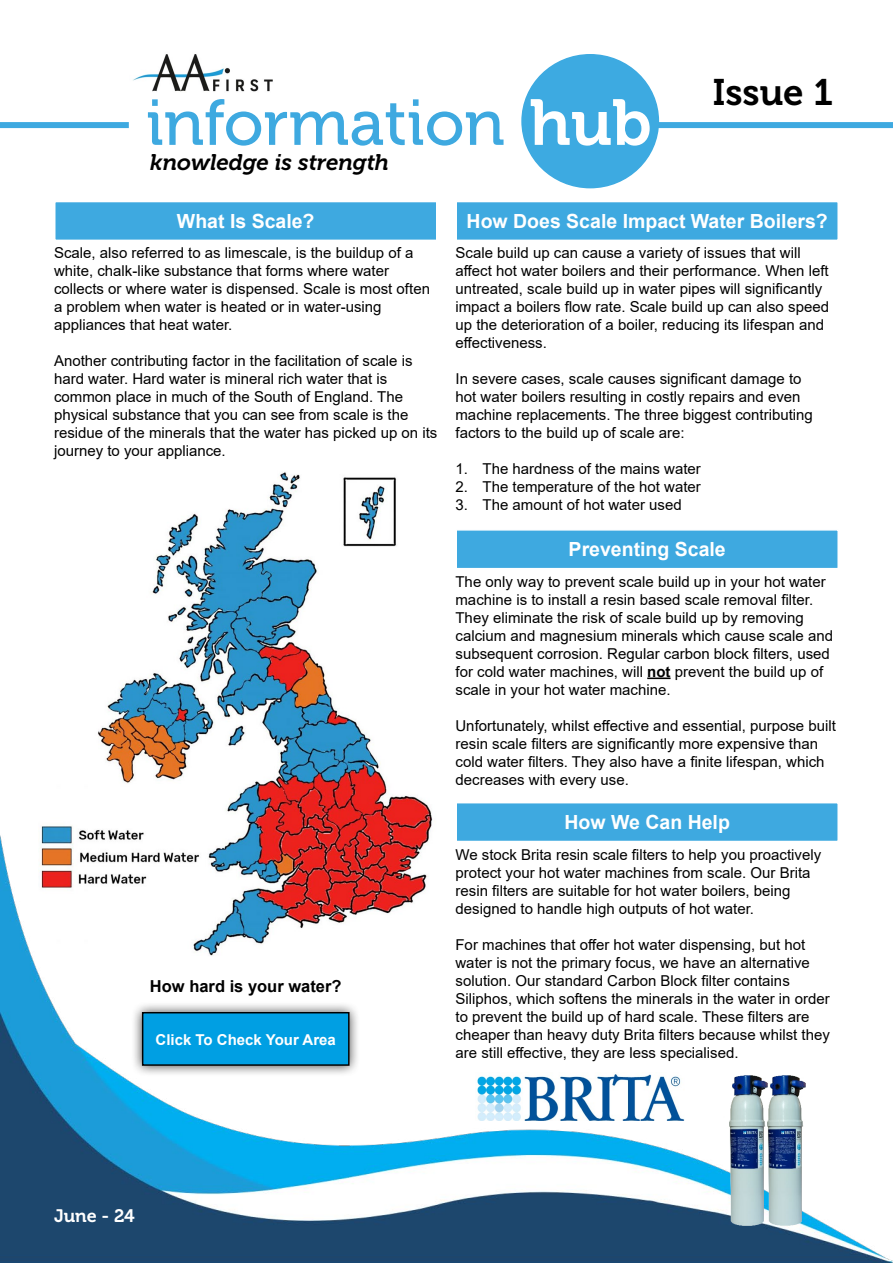
<style>
.page{position:relative;width:893px;height:1263px;background:#fff}
.page>*{position:absolute;margin:0;border:0;box-sizing:border-box;transform-origin:0 0}
.t1{font:64.5px "Museo 500";color:#3ea9e0}
.t2{font:36.75px "Museo 700";color:#000}
.t3{font:italic 22.5px "Museo 700";color:#000}
.t4{font:700 19.5px "Arial";color:#fff}
.t5{font:18px "Museo 700";color:#fff}
.t6{font:700 16.5px "Arial";color:#000}
.t7{font:15px/18px "Arial";color:#000}
.t8{font:700 15px "Arial";color:#fff}
.s1{font-family:"Museo 700";color:#fff}
.s2{font-weight:700}
</style>
<div class="page">
<img style="left:0;top:54px;width:893px;height:1209px">
<div style="left:0;top:122px;width:893px;height:6px;background:#3ea9e0"></div>
<img style="left:129px;top:54px;width:145px;height:43px">
<div style="left:129px;top:113px;width:393px;height:63px;background:#fff"></div>
<div style="left:522px;top:55px;width:136px;height:133px;background:#3daae1;border-radius:50%"></div>
<img style="left:721px;top:1073px;width:38px;height:154px">
<img style="left:759px;top:1073px;width:54px;height:154px">
<img style="left:475px;top:1073px;width:210px;height:48px">
<div style="left:131px;top:1001px;width:230px;height:76px;background:#000;opacity:.75"></div>
<svg style="left:141px;top:1011px;width:209px;height:55px;background:#0494d2"></svg>
<div style="left:455px;top:201px;width:384px;height:40px;background:#3ea9e0;border:2px solid #fff"></div>
<div style="left:455px;top:529px;width:384px;height:40px;background:#3ea9e0;border:2px solid #fff"></div>
<hr style="left:647px;top:677px;width:24px;height:2px;background:#000">
<div style="left:455px;top:802px;width:384px;height:40px;background:#3ea9e0;border:2px solid #fff"></div>
<div style="left:54px;top:201px;width:383px;height:40px;background:#3ea9e0;border:2px solid #fff"></div>
<h1 class="t1" style="left:146px;top:87px;width:507px">information <span class="s1">hub</span></h1>
<h3 class="t3" style="left:150px;top:149px;width:240px">knowledge is strength</h3>
<h2 class="t2" style="left:713px;top:72px;width:122px">Issue 1</h2>
<h3 class="t4" style="left:177px;top:207px;width:139px">What Is Scale?</h3>
<p class="t7" style="left:54px;top:244px;width:377px">Scale, also referred to as limescale, is the buildup of a white, chalk-like substance that forms where water collects or where water is dispensed. Scale is most often a problem when water is heated or in water-using appliances that heat water.</p>
<p class="t7" style="left:54px;top:352px;width:385px">Another contributing factor in the facilitation of scale is hard water. Hard water is mineral rich water that is common place in much of the South of England. The physical substance that you can see from scale is the residue of the minerals that the water has picked up on its journey to your appliance.</p>
<p class="t6" style="left:150px;top:974px;width:193px">How hard is your water?</p>
<p class="t8" style="left:156px;top:1029px;width:182px">Click To Check Your Area</p>
<h3 class="t4" style="left:467px;top:207px;width:363px">How Does Scale Impact Water Boilers?</h3>
<p class="t7" style="left:455px;top:244px;width:375px">Scale build up can cause a variety of issues that will affect hot water boilers and their performance. When left untreated, scale build up in water pipes will significantly impact a boilers flow rate. Scale build up can also speed up the deterioration of a boiler, reducing its lifespan and effectiveness.</p>
<p class="t7" style="left:455px;top:370px;width:359px">In severe cases, scale causes significant damage to hot water boilers resulting in costly repairs and even machine replacements. The three biggest contributing factors to the build up of scale are:</p>
<p class="t7" style="left:455px;top:460px;width:247px">1. The hardness of the mains water</p>
<p class="t7" style="left:455px;top:478px;width:247px">2. The temperature of the hot water</p>
<p class="t7" style="left:455px;top:496px;width:228px">3. The amount of hot water used</p>
<h3 class="t4" style="left:569px;top:536px;width:159px">Preventing Scale</h3>
<p class="t7" style="left:455px;top:572px;width:379px">The only way to prevent scale build up in your hot water machine is to install a resin based scale removal filter.<br>They eliminate the risk of scale build up by removing calcium and magnesium minerals which cause scale and subsequent corrosion. Regular carbon block filters, used for cold water machines, will <span class="s2">not</span> prevent the build up of scale in your hot water machine.</p>
<p class="t7" style="left:455px;top:716px;width:382px">Unfortunately, whilst effective and essential, purpose built resin scale filters are significantly more expensive than cold water filters. They also have a finite lifespan, which decreases with every use.</p>
<h3 class="t4" style="left:564px;top:808px;width:167px">How We Can Help</h3>
<p class="t7" style="left:455px;top:845px;width:367px">We stock Brita resin scale filters to help you proactively protect your hot water machines from scale. Our Brita resin filters are suitable for hot water boilers, being designed to handle high outputs of hot water.</p>
<p class="t7" style="left:455px;top:935px;width:376px">For machines that offer hot water dispensing, but hot water is not the primary focus, we have an alternative solution. Our standard Carbon Block filter contains Siliphos, which softens the minerals in the water in order to prevent the build up of hard scale. These filters are cheaper than heavy duty Brita filters because whilst they are still effective, they are less specialised.</p>
<p class="t5" style="left:54px;top:1206px;width:82px">June - 24</p>
</div>
